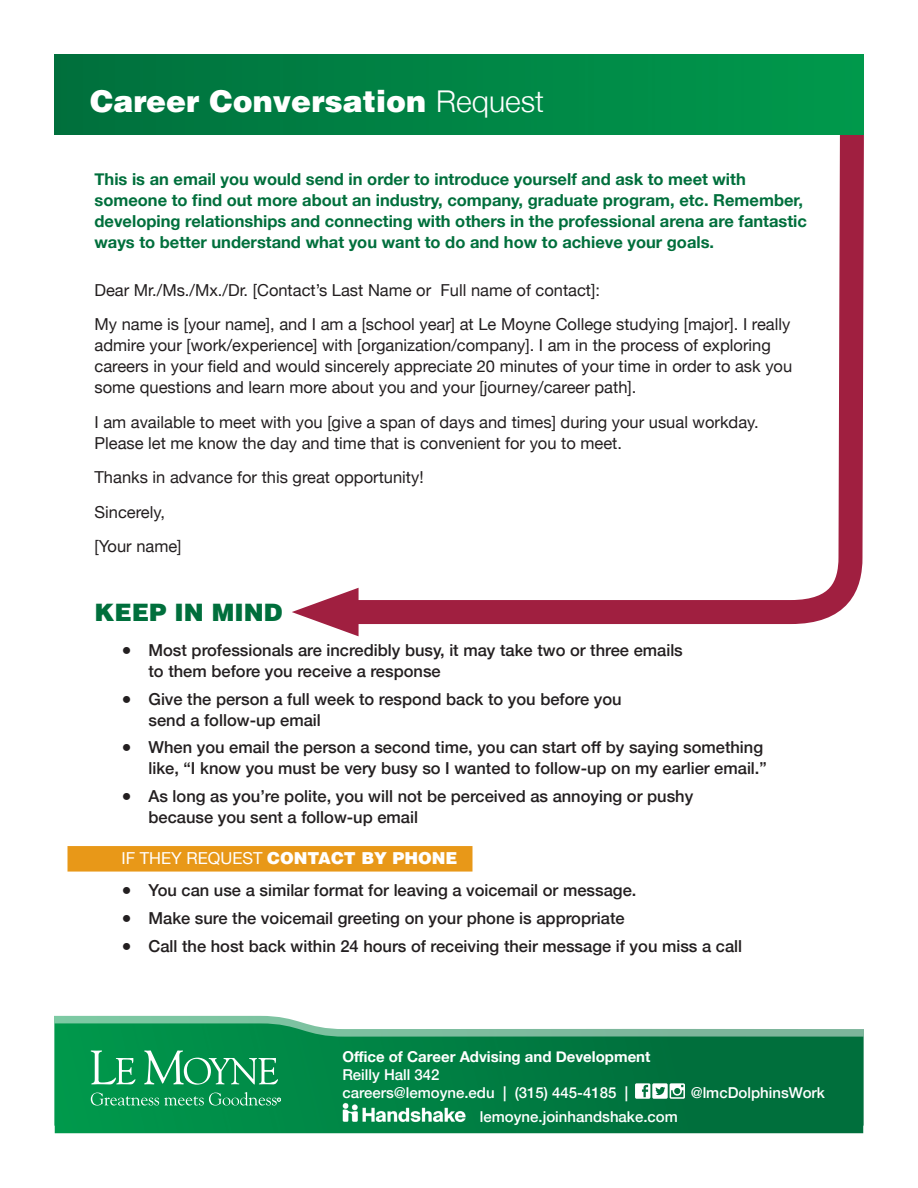
<style>
.page{position:relative;width:918px;height:1188px;background:#fff}
.page>*{position:absolute;margin:0;border:0;box-sizing:border-box;transform-origin:0 0}
.t1{font:900 30px "Helvetica";color:#fff}
.t2{font:900 24px "Helvetica";color:#006f3c}
.t3{font:500 16.5px/21px "Helvetica Neue";color:#231f20}
.t4{font:16.5px/34.5px "Helvetica Neue";color:#231f20}
.t5{font:700 16.5px/21px "Helvetica Neue";color:#006f3c}
.t6{font:900 16.5px "Helvetica";color:#fff}
.t7{font:500 15px/18px "Helvetica Neue";color:#fff}
.t8{font:700 15px "Helvetica Neue";color:#fff}
.s1{font-family:"Helvetica Neue";font-weight:300}
.s2{font-family:"Helvetica Neue";font-weight:400}
</style>
<div class="page">
<div style="left:68px;top:846px;width:404px;height:26px;background:#e89818"></div>
<svg style="left:358px;top:135px;width:506px;height:490px"></svg>
<svg style="left:292px;top:588px;width:67px;height:48px"></svg>
<div style="left:54px;top:54px;width:810px;height:81px;background:linear-gradient(to right,#00703d,#00994c)"></div>
<svg style="left:54px;top:1016px;width:810px;height:110px"></svg>
<svg style="left:55px;top:1023px;width:808px;height:110px;background:#12874f"></svg>
<svg style="left:91px;top:1050px;width:44px;height:35px"></svg>
<svg style="left:144px;top:1050px;width:134px;height:35px;background:#37a770"></svg>
<svg style="left:91px;top:1092px;width:190px;height:14px;background:#2da469"></svg>
<svg style="left:635px;top:1083px;width:50px;height:16px"></svg>
<img style="left:334px;top:1095px;width:136px;height:36px">
<h1 class="t1" style="left:90px;top:82px;width:455px">Career Conversation <span class="s1">Request</span></h1>
<p class="t5" style="left:94px;top:169px;width:714px">This is an email you would send in order to introduce yourself and ask to meet with someone to find out more about an industry, company, graduate program, etc. Remember, developing relationships and connecting with others in the professional arena are fantastic ways to better understand what you want to do and how to achieve your goals.</p>
<p class="t4" style="left:94px;top:274px;width:697px">Dear Mr./Ms./Mx./Dr. [Contact’s Last Name or Full name of contact]:<br>My name is [your name], and I am a [school year] at Le Moyne College studying [major]. I really</p>
<p class="t4" style="left:94px;top:336px;width:699px;line-height:21px">admire your [work/experience] with [organization/company]. I am in the process of exploring careers in your field and would sincerely appreciate 20 minutes of your time in order to ask you some questions and learn more about you and your [journey/career path].</p>
<p class="t4" style="left:94px;top:412px;width:666px;line-height:21px">I am available to meet with you [give a span of days and times] during your usual workday.<br>Please let me know the day and time that is convenient for you to meet.</p>
<p class="t4" style="left:94px;top:461px;width:331px">Thanks in advance for this great opportunity!<br>Sincerely,<br>[Your name]</p>
<h2 class="t2" style="left:94px;top:597px;width:189px">KEEP IN MIND</h2>
<p class="t3" style="left:148px;top:638px;width:536px;text-indent:-27px">● Most professionals are incredibly busy, it may take two or three emails to them before you receive a response</p>
<p class="t3" style="left:148px;top:687px;width:475px;text-indent:-27px">● Give the person a full week to respond back to you before you send a follow-up email</p>
<p class="t3" style="left:122px;top:736px;width:647px;text-align:right">● When you email the person a second time, you can start off by saying something like, “I know you must be very busy so I wanted to follow-up on my earlier email.”</p>
<p class="t3" style="left:148px;top:784px;width:546px;text-indent:-27px">● As long as you’re polite, you will not be perceived as annoying or pushy because you sent a follow-up email</p>
<p class="t6" style="left:122px;top:848px;width:338px"><span class="s2">IF THEY REQUEST</span> CONTACT BY PHONE</p>
<p class="t3" style="left:122px;top:878px;width:516px">● You can use a similar format for leaving a voicemail or message.</p>
<p class="t3" style="left:122px;top:906px;width:505px">● Make sure the voicemail greeting on your phone is appropriate</p>
<p class="t3" style="left:122px;top:934px;width:622px">● Call the host back within 24 hours of receiving their message if you miss a call</p>
<p class="t8" style="left:342px;top:1045px;width:310px">Office of Career Advising and Development</p>
<p class="t7" style="left:342px;top:1064px;width:287px">Reilly Hall 342<br>careers@lemoyne.edu | (315) 445-4185 |</p>
<p class="t7" style="left:480px;top:1106px;width:199px">lemoyne.joinhandshake.com</p>
<p class="t7" style="left:691px;top:1082px;width:136px">@lmcDolphinsWork</p>
</div>
